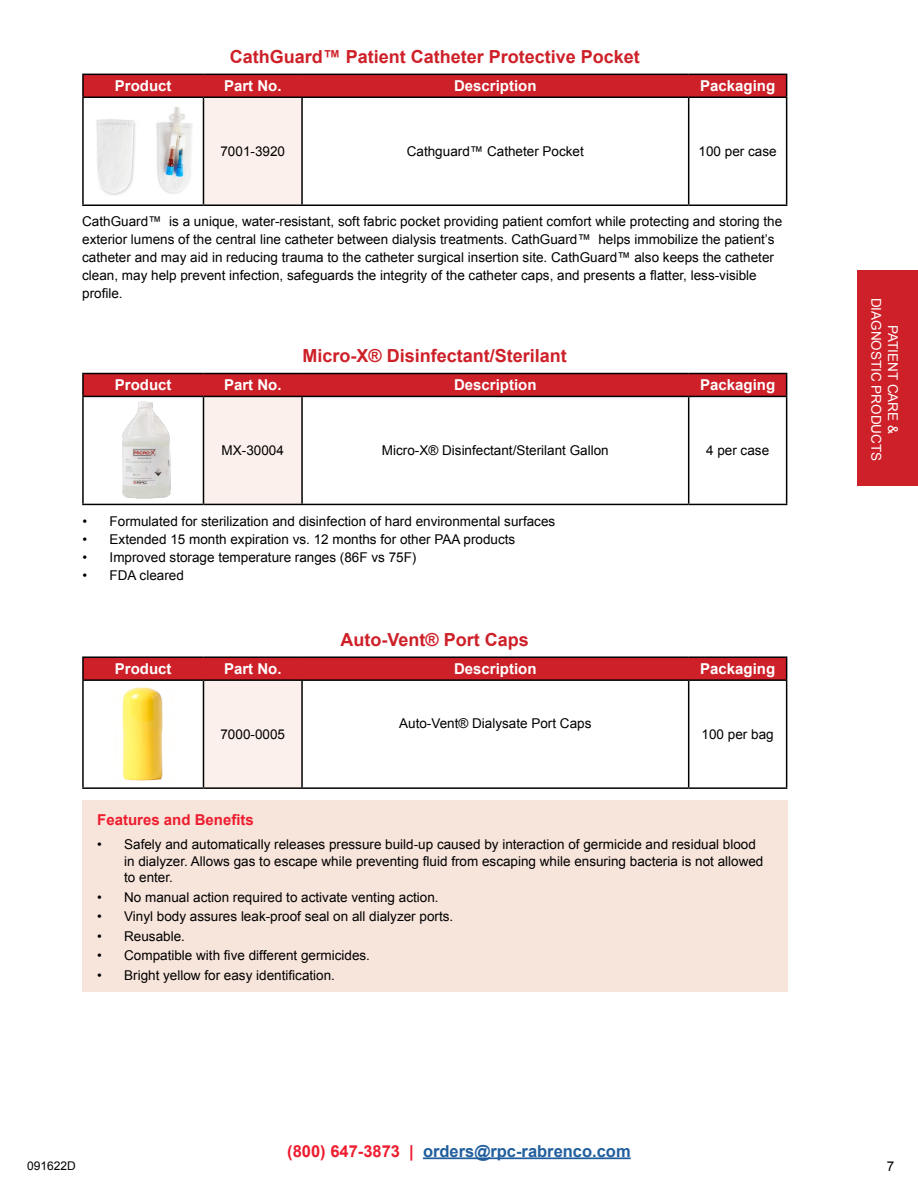
<style>
.page{position:relative;width:918px;height:1188px;background:#fff}
.page>*{position:absolute;margin:0;border:0;box-sizing:border-box;transform-origin:0 0}
.t1{font:700 18px "Arial";color:#ce2028}
.t2{font:700 16.5px "Arial";color:#215e9e}
.t3{font:700 15px "Arial";color:#fff}
.t4{font:700 15px "Arial";color:#ed1c2e}
.t5{font:13.5px/18px "Arial";color:#000}
.t6{font:13.5px "Arial";color:#fff}
.t7{font:12px "Arial";color:#000}
.s1{color:#ed1c2e}
</style>
<div class="page">
<img style="left:106px;top:397px;width:76px;height:109px">
<img style="left:96px;top:107px;width:97px;height:88px">
<img style="left:122px;top:687px;width:41px;height:94px">
<div style="left:203px;top:97px;width:99px;height:108px;background:#fbf0eb"></div>
<hr style="left:203px;top:97px;width:99px;height:1px;background:#000">
<hr style="left:302px;top:97px;width:387px;height:1px;background:#000">
<hr style="left:689px;top:97px;width:98px;height:1px;background:#000">
<hr style="left:203px;top:205px;width:99px;height:1px;background:#000">
<hr style="left:302px;top:205px;width:387px;height:1px;background:#000">
<hr style="left:689px;top:205px;width:98px;height:1px;background:#000">
<hr style="left:301px;top:98px;width:2px;height:107px;background:#000">
<hr style="left:688px;top:98px;width:1px;height:107px;background:#000">
<svg style="left:84px;top:74px;width:703px;height:23px;background:#c01d25"></svg>
<hr style="left:203px;top:98px;width:1px;height:107px;background:#000">
<hr style="left:82px;top:205px;width:121px;height:1px;background:#000">
<hr style="left:82px;top:74px;width:121px;height:1px;background:#000">
<hr style="left:82px;top:97px;width:121px;height:1px;background:#000">
<hr style="left:82px;top:75px;width:2px;height:22px;background:#000">
<hr style="left:82px;top:98px;width:2px;height:107px;background:#000">
<hr style="left:786px;top:98px;width:1px;height:107px;background:#000">
<div style="left:82px;top:801px;width:705px;height:191px;background:#f7e4db"></div>
<div style="left:203px;top:680px;width:99px;height:108px;background:#fbf0eb"></div>
<hr style="left:203px;top:656px;width:99px;height:2px;background:#000">
<hr style="left:302px;top:656px;width:387px;height:2px;background:#000">
<hr style="left:689px;top:656px;width:98px;height:2px;background:#000">
<hr style="left:203px;top:679px;width:99px;height:2px;background:#000">
<hr style="left:302px;top:679px;width:387px;height:2px;background:#000">
<hr style="left:689px;top:679px;width:98px;height:2px;background:#000">
<hr style="left:203px;top:787px;width:99px;height:2px;background:#000">
<hr style="left:302px;top:787px;width:387px;height:2px;background:#000">
<hr style="left:689px;top:787px;width:98px;height:2px;background:#000">
<hr style="left:301px;top:681px;width:2px;height:106px;background:#000">
<svg style="left:84px;top:657px;width:703px;height:23px;background:#c11e25"></svg>
<hr style="left:82px;top:787px;width:121px;height:2px;background:#000">
<hr style="left:82px;top:656px;width:121px;height:2px;background:#000">
<hr style="left:82px;top:679px;width:121px;height:2px;background:#000">
<hr style="left:82px;top:658px;width:2px;height:21px;background:#000">
<hr style="left:82px;top:681px;width:2px;height:106px;background:#000">
<hr style="left:786px;top:681px;width:1px;height:106px;background:#000">
<hr style="left:203px;top:681px;width:1px;height:106px;background:#000">
<hr style="left:688px;top:681px;width:1px;height:106px;background:#000">
<div style="left:203px;top:396px;width:99px;height:108px;background:#fbf0eb"></div>
<hr style="left:203px;top:373px;width:99px;height:1px;background:#000">
<hr style="left:302px;top:373px;width:387px;height:1px;background:#000">
<hr style="left:689px;top:373px;width:98px;height:1px;background:#000">
<hr style="left:203px;top:396px;width:99px;height:1px;background:#000">
<hr style="left:302px;top:396px;width:387px;height:1px;background:#000">
<hr style="left:689px;top:396px;width:98px;height:1px;background:#000">
<hr style="left:203px;top:504px;width:99px;height:1px;background:#000">
<hr style="left:302px;top:504px;width:387px;height:1px;background:#000">
<hr style="left:689px;top:504px;width:98px;height:1px;background:#000">
<hr style="left:301px;top:397px;width:2px;height:107px;background:#000">
<hr style="left:688px;top:397px;width:1px;height:107px;background:#000">
<svg style="left:84px;top:374px;width:703px;height:22px;background:#c81f26"></svg>
<hr style="left:203px;top:397px;width:1px;height:107px;background:#000">
<hr style="left:82px;top:504px;width:121px;height:1px;background:#000">
<hr style="left:82px;top:373px;width:121px;height:1px;background:#000">
<hr style="left:82px;top:396px;width:121px;height:1px;background:#000">
<hr style="left:82px;top:374px;width:2px;height:22px;background:#000">
<hr style="left:82px;top:397px;width:2px;height:107px;background:#000">
<hr style="left:786px;top:397px;width:1px;height:107px;background:#000">
<div style="left:857px;top:270px;width:61px;height:216px;background:#ce2028"></div>
<hr style="left:423px;top:1157px;width:208px;height:2px;background:#215e9e">
<p class="t1" style="left:230px;top:45px;width:412px">CathGuard™ Patient Catheter Protective Pocket</p>
<p class="t3" style="left:115px;top:76px;width:58px">Product</p>
<p class="t3" style="left:224px;top:76px;width:59px">Part No.</p>
<p class="t3" style="left:454px;top:76px;width:84px">Description</p>
<p class="t3" style="left:700px;top:76px;width:77px">Packaging</p>
<p class="t5" style="left:220px;top:143px;width:66px">7001-3920</p>
<p class="t5" style="left:407px;top:143px;width:179px">Cathguard™ Catheter Pocket</p>
<p class="t5" style="left:699px;top:143px;width:80px">100 per case</p>
<p class="t5" style="left:82px;top:213px;width:702px">CathGuard™ is a unique, water‑resistant, soft fabric pocket providing patient comfort while protecting and storing the exterior lumens of the central line catheter between dialysis treatments. CathGuard™ helps immobilize the patient’s catheter and may aid in reducing trauma to the catheter surgical insertion site. CathGuard™ also keeps the catheter clean, may help prevent infection, safeguards the integrity of the catheter caps, and presents a flatter, less‑visible profile.</p>
<p class="t1" style="left:303px;top:344px;width:266px">Micro-X® Disinfectant/Sterilant</p>
<p class="t3" style="left:115px;top:375px;width:58px">Product</p>
<p class="t3" style="left:224px;top:375px;width:59px">Part No.</p>
<p class="t3" style="left:454px;top:375px;width:84px">Description</p>
<p class="t3" style="left:700px;top:375px;width:77px">Packaging</p>
<p class="t5" style="left:222px;top:442px;width:64px">MX-30004</p>
<p class="t5" style="left:382px;top:442px;width:228px">Micro-X® Disinfectant/Sterilant Gallon</p>
<p class="t5" style="left:706px;top:442px;width:65px">4 per case</p>
<p class="t5" style="left:83px;top:512px;width:474px">• Formulated for sterilization and disinfection of hard environmental surfaces</p>
<p class="t5" style="left:83px;top:530px;width:434px">• Extended 15 month expiration vs. 12 months for other PAA products</p>
<p class="t5" style="left:83px;top:548px;width:335px">• Improved storage temperature ranges (86F vs 75F)</p>
<p class="t5" style="left:83px;top:566px;width:103px">• FDA cleared</p>
<p class="t1" style="left:341px;top:628px;width:190px">Auto-Vent® Port Caps</p>
<p class="t3" style="left:115px;top:659px;width:58px">Product</p>
<p class="t3" style="left:224px;top:659px;width:59px">Part No.</p>
<p class="t3" style="left:454px;top:659px;width:84px">Description</p>
<p class="t3" style="left:700px;top:659px;width:77px">Packaging</p>
<p class="t5" style="left:220px;top:725px;width:66px">7000-0005</p>
<p class="t5" style="left:399px;top:715px;width:194px">Auto-Vent® Dialysate Port Caps</p>
<p class="t5" style="left:702px;top:725px;width:74px">100 per bag</p>
<p class="t4" style="left:97px;top:810px;width:158px">Features and Benefits</p>
<p class="t5" style="left:124px;top:836px;width:641px;line-height:16.5px;text-indent:-27px">• Safely and automatically releases pressure build-up caused by interaction of germicide and residual blood in dialyzer. Allows gas to escape while preventing fluid from escaping while ensuring bacteria is not allowed to enter.</p>
<p class="t5" style="left:97px;top:888px;width:343px">• No manual action required to activate venting action.</p>
<p class="t5" style="left:97px;top:908px;width:358px">• Vinyl body assures leak-proof seal on all dialyzer ports.</p>
<p class="t5" style="left:97px;top:927px;width:89px">• Reusable.</p>
<p class="t5" style="left:97px;top:947px;width:274px">• Compatible with five different germicides.</p>
<p class="t5" style="left:97px;top:966px;width:239px">• Bright yellow for easy identification.</p>
<p class="t7" style="left:27px;top:1158px;width:50px">091622D</p>
<p class="t2" style="left:287px;top:1140px;width:345px"><span class="s1">(800) 647-3873 |</span> orders@rpc-rabrenco.com</p>
<p class="t6" style="left:885px;top:298px;width:165px;rotate:90deg">DIAGNOSTIC PRODUCTS</p>
<p class="t6" style="left:902px;top:325px;width:110px;rotate:90deg">PATIENT CARE &amp;</p>
<p class="t5" style="left:887px;top:1157px;width:9px">7</p>
</div>
